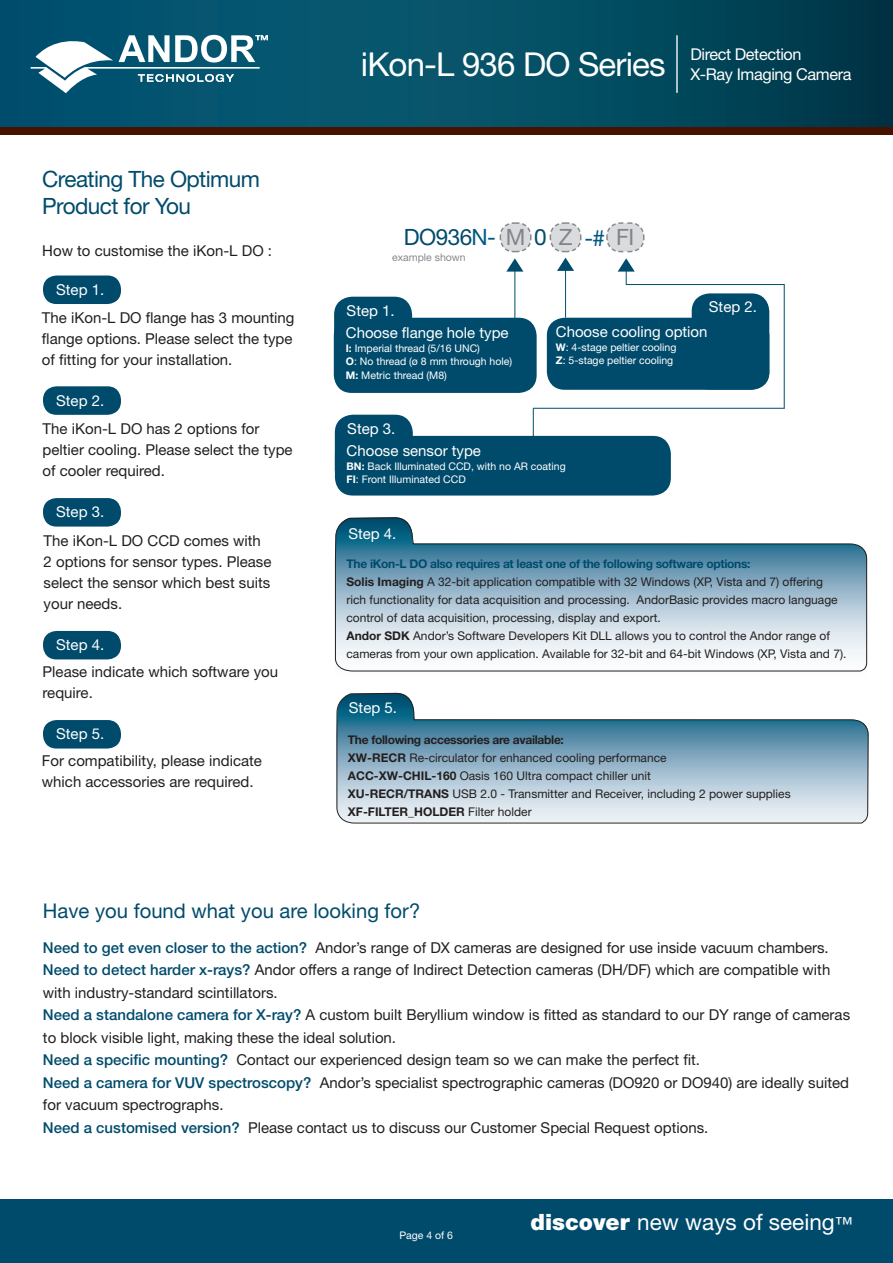
<style>
.page{position:relative;width:893px;height:1263px;background:#fff}
.page>*{position:absolute;margin:0;border:0;box-sizing:border-box;transform-origin:0 0}
.t1{font:33px "Helvetica Neue LT Std";letter-spacing:-.025em;color:#fff}
.t2{font:22.5px/27px "Helvetica Neue LT Std";letter-spacing:-.025em;color:#004b6c}
.t3{font:22.5px "Helvetica Neue LT Std";color:#fff}
.t4{font:22.5px "Helvetica Neue LT Std";color:#81848c}
.t5{font:22.5px "Helvetica Neue LT Std";color:#005983}
.t6{font:20.25px "Helvetica Neue LT Std";color:#004b6c}
.t7{font:16.2px/20.4px "Helvetica Neue LT Std";letter-spacing:-.025em;color:#fff}
.t8{font:15px/21px "Helvetica Neue LT Std";color:#231f20}
.t9{font:15px "Helvetica Neue LT Std";color:#fff}
.t10{font:12px/18px "Helvetica Neue LT Std";color:#231f20}
.t11{font:10.5px/13.5px "Helvetica Neue LT Std";color:#fff}
.t12{font:10.5px "Helvetica Neue LT Std";color:#86898f}
.s1{color:#005983}
.s2{color:#81848c}
.s3{font-weight:700}
.s4{font-weight:700;color:#004b6c}
.s5{font-weight:500;color:#004b6c}
.s6{font-weight:900}
.s7{font-size:18px}
</style>
<div class="page">
<div style="left:0;top:1199px;width:893px;height:64px;background:#004b6c"></div>
<div style="left:0;top:126px;width:893px;height:9px;background:#451300"></div>
<svg style="left:0;top:0;width:893px;height:126px;background:#034b62"></svg>
<svg style="left:31px;top:35px;width:237px;height:58px"></svg>
<hr style="left:676px;top:35px;width:2px;height:58px;background:#fff">
<div style="left:692px;top:293px;width:77px;height:97px;background:#004b6c;border-radius:18px"></div>
<div style="left:43px;top:275px;width:78px;height:29px;background:#004b6c;border-radius:14px"></div>
<div style="left:43px;top:631px;width:78px;height:28px;background:#004b6c;border-radius:14px"></div>
<div style="left:43px;top:720px;width:78px;height:28px;background:#004b6c;border-radius:14px"></div>
<svg style="left:335px;top:518px;width:533px;height:145px"></svg>
<svg style="left:336px;top:652px;width:533px;height:172px"></svg>
<div style="left:335px;top:415px;width:78px;height:73px;background:#004b6c;border-radius:18px"></div>
<div style="left:334px;top:297px;width:78px;height:73px;background:#004b6c;border-radius:18px"></div>
<div style="left:335px;top:436px;width:336px;height:59px;background:#004b6c;border-radius:18px"></div>
<div style="left:334px;top:318px;width:203px;height:75px;background:#004b6c;border-radius:18px"></div>
<svg style="left:499px;top:222px;width:33px;height:50px"></svg>
<hr style="left:514px;top:269px;width:1px;height:49px;background:#004b6c">
<svg style="left:606px;top:222px;width:39px;height:62px"></svg>
<div style="left:547px;top:318px;width:222px;height:72px;background:#004b6c;border-radius:18px"></div>
<hr style="left:533px;top:408px;width:1px;height:30px;background:#004b6c">
<hr style="left:784px;top:284px;width:1px;height:125px;background:#004b6c">
<hr style="left:626px;top:284px;width:158px;height:1px;background:#004b6c">
<hr style="left:533px;top:408px;width:251px;height:1px;background:#004b6c">
<svg style="left:549px;top:222px;width:33px;height:49px"></svg>
<hr style="left:565px;top:269px;width:1px;height:49px;background:#004b6c">
<div style="left:43px;top:386px;width:78px;height:29px;background:#004b6c;border-radius:14px"></div>
<div style="left:43px;top:498px;width:78px;height:29px;background:#004b6c;border-radius:14px"></div>
<h2 class="t2" style="left:42px;top:165px;width:219px">Creating The Optimum<br>Product for You</h2>
<p class="t8" style="left:42px;top:240px;width:231px">How to customise the iKon-L DO :</p>
<p class="t9" style="left:56px;top:281px;width:50px">Step 1.</p>
<p class="t8" style="left:42px;top:307px;width:254px">The iKon-L DO flange has 3 mounting flange options. Please select the type of fitting for your installation.</p>
<p class="t9" style="left:56px;top:391px;width:50px">Step 2.</p>
<p class="t8" style="left:43px;top:418px;width:252px">The iKon-L DO has 2 options for peltier cooling. Please select the type of cooler required.</p>
<p class="t9" style="left:56px;top:503px;width:50px">Step 3.</p>
<p class="t8" style="left:44px;top:530px;width:229px">The iKon-L DO CCD comes with<br>2 options for sensor types. Please select the sensor which best suits your needs.</p>
<p class="t9" style="left:56px;top:636px;width:50px">Step 4.</p>
<p class="t8" style="left:43px;top:661px;width:237px">Please indicate which software you require.</p>
<p class="t9" style="left:56px;top:725px;width:50px">Step 5.</p>
<p class="t8" style="left:42px;top:750px;width:222px">For compatibility, please indicate which accessories are required.</p>
<h1 class="t1" style="left:361px;top:44px;width:306px">iKon-L 936 DO Series</h1>
<p class="t7" style="left:690px;top:44px;width:163px">Direct Detection<br>X-Ray Imaging Camera</p>
<h2 class="t2" style="left:404px;top:224px;width:144px">DO936<span class="s1">N-</span> <span class="s2">M</span> 0</h2>
<h2 class="t4" style="left:559px;top:224px;width:15px">Z</h2>
<p class="t12" style="left:392px;top:250px;width:75px">example shown</p>
<h2 class="t5" style="left:584px;top:224px;width:22px">-#</h2>
<h2 class="t4" style="left:616px;top:224px;width:20px">FI</h2>
<p class="t9" style="left:347px;top:302px;width:50px">Step 1.</p>
<p class="t9" style="left:709px;top:298px;width:50px">Step 2.</p>
<p class="t9" style="left:346px;top:324px;width:164px">Choose flange hole type</p>
<p class="t11" style="left:346px;top:341px;width:168px"><span class="s3">I:</span> Imperial thread (5/16 UNC)<br><span class="s3">O</span>: No thread (ø 8 mm through hole)<br><span class="s3">M:</span> Metric thread (M8)</p>
<p class="t9" style="left:347px;top:420px;width:50px">Step 3.</p>
<p class="t9" style="left:556px;top:323px;width:153px">Choose cooling option</p>
<p class="t11" style="left:556px;top:340px;width:122px"><span class="s3">W</span>: 4-stage peltier cooling<br><span class="s3">Z</span>: 5-stage peltier cooling</p>
<p class="t9" style="left:347px;top:442px;width:136px">Choose sensor type</p>
<p class="t11" style="left:347px;top:459px;width:221px"><span class="s3">BN:</span> Back Illuminated CCD, with no AR coating<br><span class="s3">FI</span>: Front Illuminated CCD</p>
<p class="t9" style="left:348px;top:525px;width:50px">Step 4.</p>
<p class="t10" style="left:346px;top:555px;width:501px"><span class="s4">The iKon-L DO also requires at least one of the following software options:<br></span><span class="s3">Solis Imaging</span> A 32-bit application compatible with 32 Windows (XP, Vista and 7) offering<br>rich functionality for data acquisition and processing. AndorBasic provides macro language control of data acquisition, processing, display and export.<br><span class="s3">Andor SDK</span> Andor’s Software Developers Kit DLL allows you to control the Andor range of cameras from your own application. Available for 32-bit and 64-bit Windows (XP, Vista and 7).</p>
<p class="t9" style="left:349px;top:699px;width:50px">Step 5.</p>
<p class="t10" style="left:348px;top:730px;width:444px"><span class="s3">The following accessories are available:<br>XW-RECR</span> Re-circulator for enhanced cooling performance<br><span class="s3">ACC-XW-CHIL-160</span> Oasis 160 Ultra compact chiller unit<br><span class="s3">XU-RECR/TRANS</span> USB 2.0 - Transmitter and Receiver, including 2 power supplies <span class="s3">XF-FILTER_HOLDER</span> Filter holder</p>
<h3 class="t6" style="left:43px;top:898px;width:379px">Have you found what you are looking for?</h3>
<p class="t8" style="left:43px;top:936px;width:809px;line-height:22.5px"><span class="s5">Need to get even closer to the action?</span> Andor’s range of DX cameras are designed for use inside vacuum chambers.<br><span class="s5">Need to detect harder x-rays?</span> Andor offers a range of Indirect Detection cameras (DH/DF) which are compatible with with industry-standard scintillators.<br><span class="s5">Need a standalone camera for X-ray?</span> A custom built Beryllium window is fitted as standard to our DY range of cameras to block visible light, making these the ideal solution.<br><span class="s5">Need a specific mounting?</span> Contact our experienced design team so we can make the perfect fit.<br><span class="s5">Need a camera for VUV spectroscopy?</span> Andor’s specialist spectrographic cameras (DO920 or DO940) are ideally suited for vacuum spectrographs.<br><span class="s5">Need a customised version?</span> Please contact us to discuss our Customer Special Request options.</p>
<p class="t11" style="left:399px;top:1228px;width:55px">Page 4 of 6</p>
<h2 class="t3" style="left:531px;top:1209px;width:323px"><span class="s6">discover</span> new ways of seeing<span class="s7">™</span></h2>
</div>
